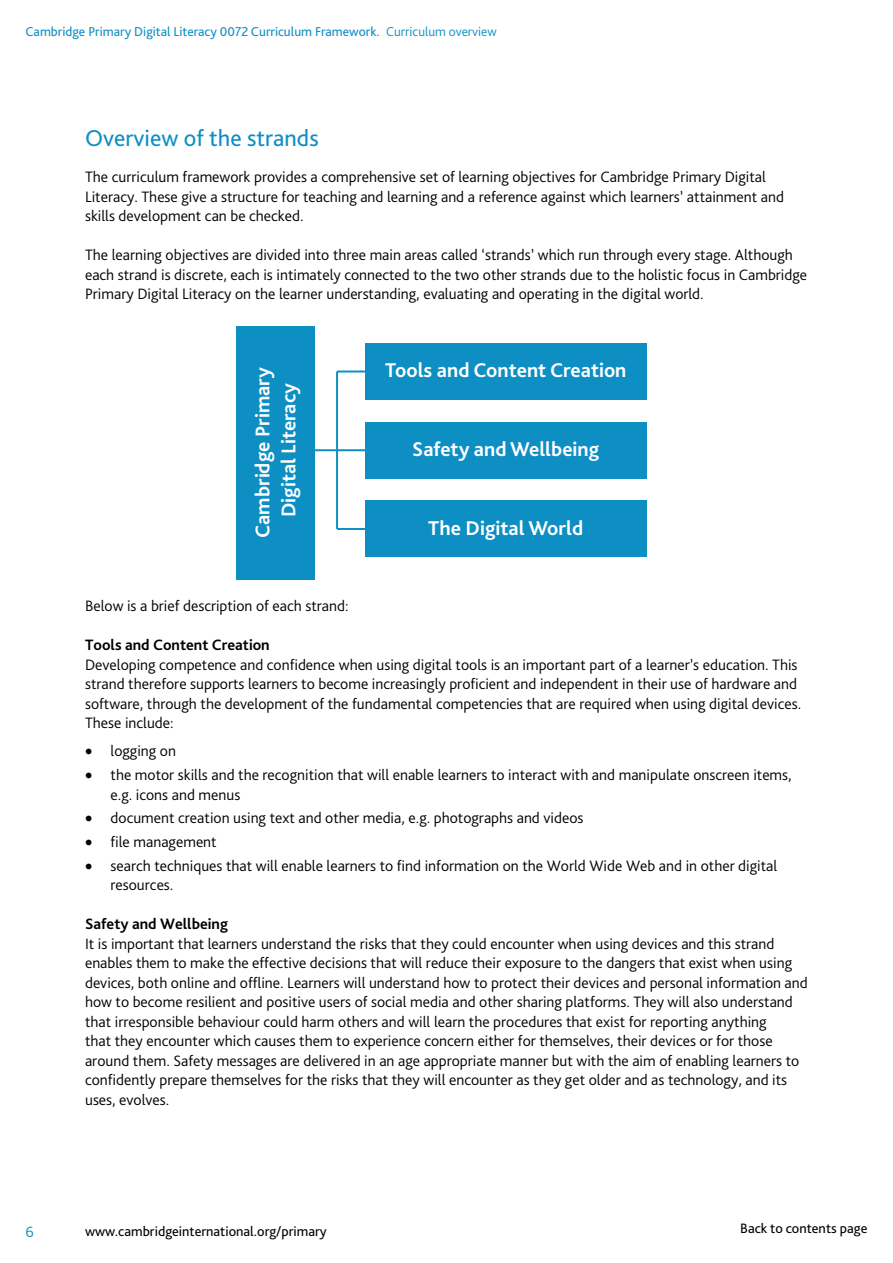
<style>
.page{position:relative;width:893px;height:1263px;background:#fff}
.page>*{position:absolute;margin:0;border:0;box-sizing:border-box;transform-origin:0 0}
.t1{font:24px "Bliss Pro";color:#0e8fc4}
.t2{font:700 20.85px/25.8px "Bliss Pro";color:#fff;text-align:center}
.t3{font:300 15.75px/19.5px "Bliss Pro";color:#000}
.t4{font:700 15.75px "Bliss Pro";color:#000}
.t5{font:300 15.75px "Bliss Pro";color:#0e8fc4}
.t6{font:14.25px "Bliss Pro";color:#000}
.t7{font:13.5px "Bliss Pro";color:#0e8fc4}
.s1{font-weight:300}
</style>
<div class="page">
<div style="left:236px;top:326px;width:79px;height:254px;background:#0e8fc4"></div>
<div style="left:365px;top:343px;width:281px;height:57px;background:#0e8fc4"></div>
<div style="left:365px;top:422px;width:281px;height:56px;background:#0e8fc4"></div>
<div style="left:365px;top:501px;width:281px;height:56px;background:#0e8fc4"></div>
<hr style="left:309px;top:449px;width:28px;height:2px;background:#0e8fc4">
<hr style="left:337px;top:528px;width:28px;height:2px;background:#0e8fc4">
<hr style="left:337px;top:449px;width:28px;height:2px;background:#0e8fc4">
<hr style="left:337px;top:370px;width:28px;height:2px;background:#0e8fc4">
<hr style="left:336px;top:371px;width:2px;height:158px;background:#0e8fc4">
<p class="t7" style="left:26px;top:23px;width:473px">Cambridge Primary Digital Literacy 0072 Curriculum Framework. <span class="s1">Curriculum overview</span></p>
<h1 class="t1" style="left:85px;top:123px;width:235px">Overview of the strands</h1>
<p class="t3" style="left:85px;top:167px;width:700px">The curriculum framework provides a comprehensive set of learning objectives for Cambridge Primary Digital<br>Literacy. These give a structure for teaching and learning and a reference against which learners’ attainment and skills development can be checked.</p>
<p class="t3" style="left:85px;top:245px;width:724px">The learning objectives are divided into three main areas called ‘strands’ which run through every stage. Although each strand is discrete, each is intimately connected to the two other strands due to the holistic focus in Cambridge<br>Primary Digital Literacy on the learner understanding, evaluating and operating in the digital world.</p>
<h2 class="t2" style="left:250px;top:538px;width:172px;rotate:-90deg">Cambridge Primary<br>Digital Literacy</h2>
<h2 class="t2" style="left:385px;top:357px;width:243px">Tools and Content Creation</h2>
<h2 class="t2" style="left:412px;top:436px;width:188px">Safety and Wellbeing</h2>
<h2 class="t2" style="left:428px;top:515px;width:156px">The Digital World</h2>
<p class="t3" style="left:85px;top:596px;width:265px">Below is a brief description of each strand:</p>
<p class="t4" style="left:85px;top:635px;width:186px">Tools and Content Creation</p>
<p class="t3" style="left:85px;top:655px;width:718px">Developing competence and confidence when using digital tools is an important part of a learner’s education. This strand therefore supports learners to become increasingly proficient and independent in their use of hardware and software, through the development of the fundamental competencies that are required when using digital devices.<br>These include:</p>
<p class="t3" style="left:85px;top:741px;width:93px">• logging on</p>
<p class="t3" style="left:111px;top:765px;width:683px;text-indent:-26px">• the motor skills and the recognition that will enable learners to interact with and manipulate onscreen items, e.g. icons and menus</p>
<p class="t3" style="left:85px;top:808px;width:500px">• document creation using text and other media, e.g. photographs and videos</p>
<p class="t3" style="left:85px;top:832px;width:133px">• file management</p>
<p class="t3" style="left:111px;top:856px;width:668px;text-indent:-26px">• search techniques that will enable learners to find information on the World Wide Web and in other digital resources.</p>
<p class="t4" style="left:85px;top:914px;width:144px">Safety and Wellbeing</p>
<p class="t3" style="left:85px;top:934px;width:724px">It is important that learners understand the risks that they could encounter when using devices and this strand enables them to make the effective decisions that will reduce their exposure to the dangers that exist when using devices, both online and offline. Learners will understand how to protect their devices and personal information and how to become resilient and positive users of social media and other sharing platforms. They will also understand that irresponsible behaviour could harm others and will learn the procedures that exist for reporting anything<br>that they encounter which causes them to experience concern either for themselves, their devices or for those around them. Safety messages are delivered in an age appropriate manner but with the aim of enabling learners to confidently prepare themselves for the risks that they will encounter as they get older and as technology, and its uses, evolves.</p>
<p class="t5" style="left:26px;top:1222px;width:10px">6</p>
<p class="t6" style="left:85px;top:1222px;width:243px">www.cambridgeinternational.org/primary</p>
<p class="t6" style="left:740px;top:1219px;width:129px">Back to contents page</p>
</div>
